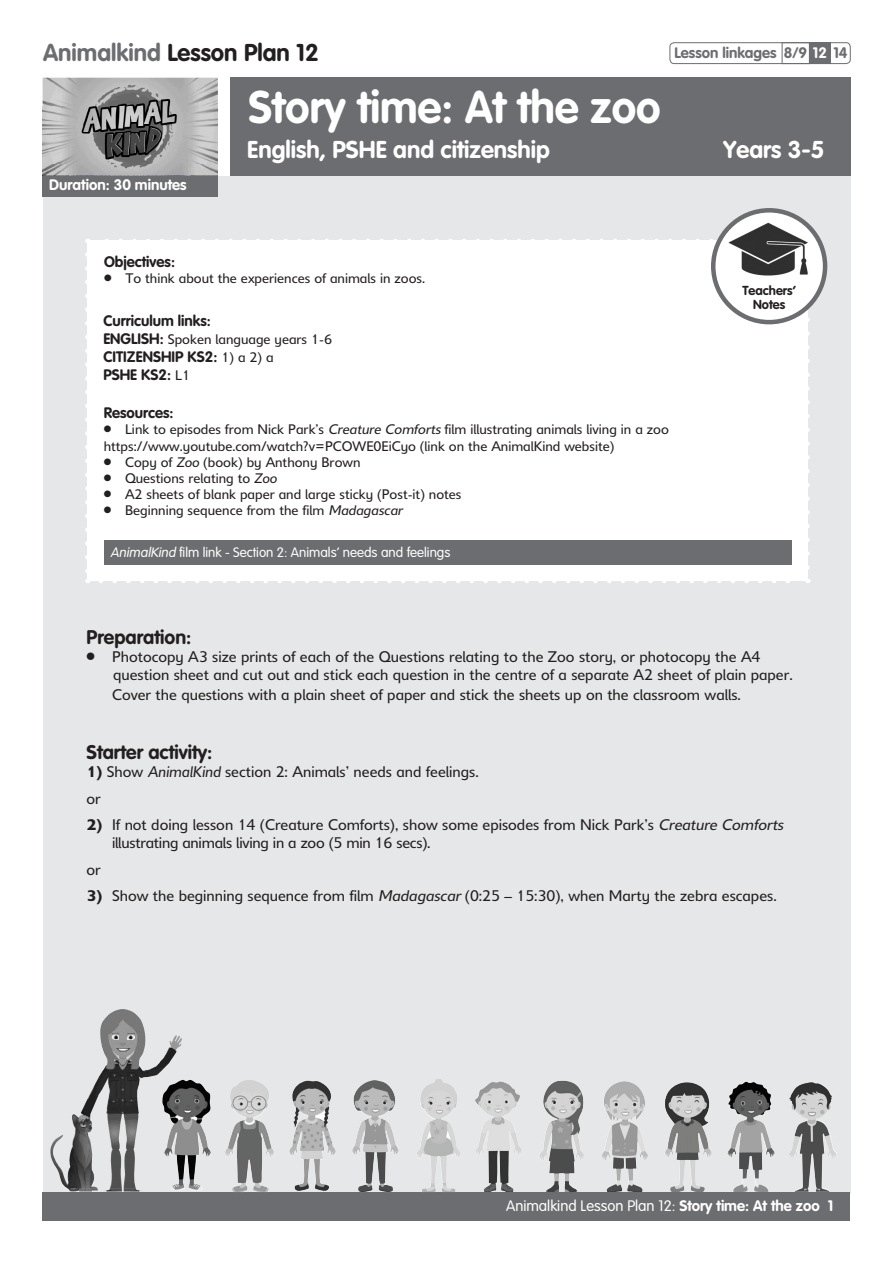
<style>
.page{position:relative;width:893px;height:1263px;background:#fff}
.page>*{position:absolute;margin:0;border:0;box-sizing:border-box;transform-origin:0 0}
.t1{font:700 45px "VAG Rounded";color:#fff}
.t2{font:700 24px "VAG Rounded";color:#fff}
.t3{font:700 24px "VAG Rounded";color:#231f20}
.t4{font:700 19.5px "VAG Rounded";color:#231f20}
.t5{font:15px/18px "Delargo DT Infant";color:#231f20}
.t6{font:700 15px/18px "VAG Rounded";color:#231f20}
.t7{font:300 15px "VAG Rounded";color:#fff}
.t8{font:700 15px "VAG Rounded";color:#6c6d70}
.t9{font:700 15px "VAG Rounded";color:#fff}
.t10{font:13.5px "Delargo DT Infant";color:#231f20}
.t11{font:300 13.5px "VAG Rounded";color:#fff}
.t12{font:700 12.9px/14.2px "VAG Rounded";color:#231f20;text-align:center}
.s1{color:#6c6d70}
.s2{color:#fff}
.s3{font-family:"VAG Rounded";font-weight:700;font-size:15px}
.s4{font-family:"Delargo DT Infant";font-weight:400;font-size:13.5px}
.s5{font-style:italic}
.s6{font-weight:600}
.s7{font-weight:700}
</style>
<div class="page">
<div style="left:43px;top:176px;width:807px;height:1017px;background:#e6e7e9"></div>
<div style="left:87px;top:241px;width:720px;height:340px;background:#fff"></div>
<svg style="left:101px;top:581px;width:689px;height:2px"></svg>
<svg style="left:94px;top:239px;width:626px;height:4px"></svg>
<svg style="left:85px;top:254px;width:5px;height:329px"></svg>
<svg style="left:805px;top:305px;width:5px;height:262px"></svg>
<img style="left:713px;top:210px;width:112px;height:112px;border-radius:56px">
<div style="left:711px;top:208px;width:116px;height:116px;border:4px solid #6c6d70;border-radius:50%"></div>
<div style="left:230px;top:78px;width:620px;height:98px;background:#6c6d70"></div>
<div style="left:43px;top:1192px;width:807px;height:28px;background:#6c6d70"></div>
<img style="left:43px;top:78px;width:175px;height:98px">
<div style="left:43px;top:176px;width:175px;height:20px;background:#6c6d70"></div>
<div style="left:104px;top:540px;width:687px;height:25px;background:#6c6d70"></div>
<img style="left:175px;top:1079px;width:285px;height:113px">
<img style="left:539px;top:1080px;width:83px;height:112px">
<img style="left:789px;top:1082px;width:48px;height:110px">
<img style="left:50px;top:1009px;width:132px;height:180px">
<img style="left:68px;top:1189px;width:72px;height:2px">
<div style="left:670px;top:43px;width:180px;height:21px;border:1px solid #6c6d70;border-radius:4px"></div>
<div style="left:809px;top:43px;width:21px;height:21px;background:#6c6d70"></div>
<div style="left:782px;top:43px;width:27px;height:21px;border:1px solid #6c6d70"></div>
<p class="t3" style="left:43px;top:38px;width:277px"><span class="s1">Animalkind</span> Lesson Plan 12</p>
<p class="t1" style="left:248px;top:81px;width:414px">Story time: At the zoo</p>
<p class="t8" style="left:674px;top:44px;width:175px">Lesson linkages 8/9 <span class="s2">12</span> 14</p>
<p class="t9" style="left:49px;top:176px;width:139px">Duration: 30 minutes</p>
<p class="t2" style="left:247px;top:136px;width:304px">English, PSHE and citizenship</p>
<p class="t2" style="left:724px;top:136px;width:103px">Years 3-5</p>
<p class="t6" style="left:104px;top:253px;width:72px">Objectives:</p>
<p class="t10" style="left:104px;top:269px;width:323px">• To think about the experiences of animals in zoos.</p>
<p class="t6" style="left:103px;top:312px;width:109px">Curriculum links:</p>
<p class="t10" style="left:103px;top:329px;width:230px"><span class="s3">ENGLISH:</span> Spoken language years 1-6</p>
<p class="t6" style="left:103px;top:348px;width:172px">CITIZENSHIP KS2: <span class="s4">1) a 2) a<br></span>PSHE KS2: <span class="s4">L1</span></p>
<p class="t6" style="left:104px;top:404px;width:71px">Resources:</p>
<p class="t10" style="left:104px;top:420px;width:567px">• Link to episodes from Nick Park’s <span class="s5">CreatureComforts</span>film illustrating animals living in a zoo</p>
<p class="t10" style="left:104px;top:436px;width:512px">https://www.youtube.com/watch?v=PCOWE0EiCyo (link on the AnimalKind website)</p>
<p class="t10" style="left:104px;top:453px;width:258px">• Copy of <span class="s5">Zoo</span> (book) by Anthony Brown</p>
<p class="t10" style="left:104px;top:469px;width:175px">• Questions relating to <span class="s5">Zoo</span></p>
<p class="t10" style="left:104px;top:485px;width:359px">• A2 sheets of blank paper and large sticky (Post-it) notes</p>
<p class="t10" style="left:104px;top:501px;width:304px">• Beginning sequence from the film <span class="s5">Madagascar</span></p>
<p class="t11" style="left:111px;top:545px;width:341px"><span class="s5">AnimalKind</span> film link - Section 2: Animals’ needs and feelings</p>
<p class="t12" style="left:742px;top:283px;width:55px">Teachers’<br>Notes</p>
<p class="t4" style="left:87px;top:626px;width:106px">Preparation:</p>
<p class="t5" style="left:113px;top:648px;width:681px;text-indent:-27px">• Photocopy A3 size prints of each of the Questions relating to the Zoo story, or photocopy the A4 question sheet and cut out and stick each question in the centre of a separate A2 sheet of plain paper.</p>
<p class="t5" style="left:112px;top:686px;width:630px">Cover the questions with a plain sheet of paper and stick the sheets up on the classroom walls.</p>
<p class="t4" style="left:87px;top:741px;width:127px">Starter activity:</p>
<p class="t5" style="left:87px;top:763px;width:394px"><span class="s6">1)</span> Show <span class="s5">AnimalKind</span> section 2: Animals’ needs and feelings.</p>
<p class="t5" style="left:87px;top:789px;width:16px">or</p>
<p class="t5" style="left:112px;top:816px;width:676px;text-indent:-26px"><span class="s6">2)</span> If not doing lesson 14 (Creature Comforts), show some episodes from Nick Park’s <span class="s5">CreatureComforts </span>illustrating animals living in a zoo (5 min 16 secs).</p>
<p class="t5" style="left:87px;top:860px;width:16px">or</p>
<p class="t5" style="left:87px;top:887px;width:692px"><span class="s6">3)</span> Show the beginning sequence from film <span class="s5">Madagascar</span>(0:25 – 15:30), when Marty the zebra escapes.</p>
<p class="t7" style="left:506px;top:1197px;width:329px">Animalkind Lesson Plan 12: <span class="s7">Story time: At the zoo 1</span></p>
</div>
